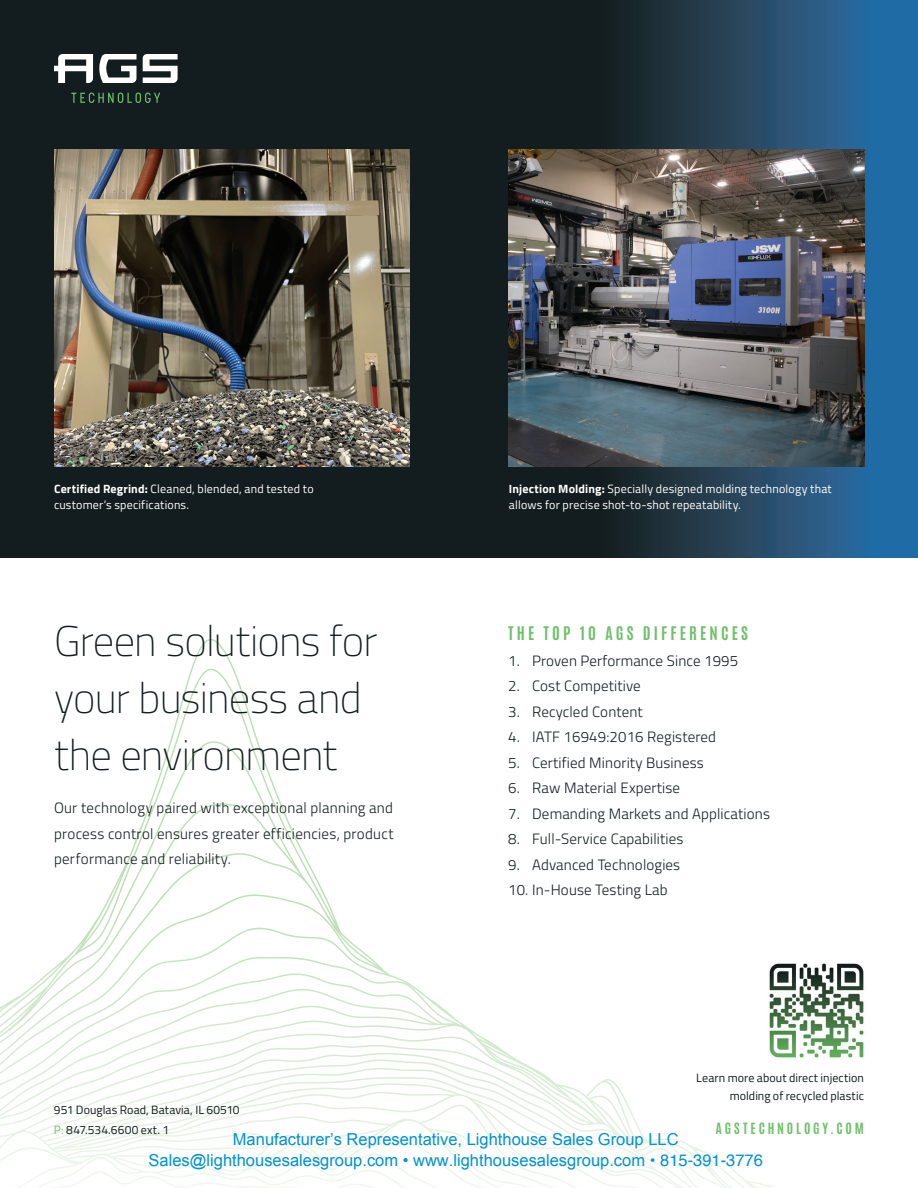
<style>
.page{position:relative;width:918px;height:1188px;background:#fff}
.page>*{position:absolute;margin:0;border:0;box-sizing:border-box;transform-origin:0 0}
.t1{font:200 42.75px/57px "Titillium Web";letter-spacing:-.02em;color:#131c1e}
.t2{font:16.5px/20.4px "Arial";color:#0092d1;text-align:center}
.t3{font:700 15.9px "Antonio";letter-spacing:.2em;color:#6ec169}
.t4{font:300 15px/25.5px "Titillium Web";letter-spacing:.01em;color:#131c1e;text-align:justify}
.t5{font:700 13.2px "Antonio";letter-spacing:.22em;color:#6ec169}
.t6{font:12px/16.5px "Titillium Web";letter-spacing:.015em;color:#fff}
.t7{font:12px/18px "Titillium Web";letter-spacing:.005em;color:#131c1e;text-align:right}
.s1{font-weight:700}
.s2{color:#6ec169}
.s3{font-family:"Helvetica"}
</style>
<div class="page">
<img style="left:769px;top:963px;width:95px;height:95px">
<svg style="left:4px;top:641px;width:201px;height:364px"></svg>
<svg style="left:258px;top:1005px;width:205px;height:21px"></svg>
<svg style="left:49px;top:1171px;width:329px;height:17px"></svg>
<div style="left:0;top:0;width:918px;height:557px;background:#131c1e"></div>
<div style="left:602px;top:0;width:316px;height:557px;background:linear-gradient(to right,#1f211d,#2975b4)"></div>
<img style="left:54px;top:149px;width:356px;height:318px">
<svg style="left:71px;top:93px;width:89px;height:10px"></svg>
<svg style="left:143px;top:54px;width:35px;height:29px"></svg>
<svg style="left:54px;top:54px;width:82px;height:29px"></svg>
<img style="left:509px;top:149px;width:356px;height:318px">
<p class="t6" style="left:54px;top:480px;width:261px"><span class="s1">Certified Regrind:</span> Cleaned, blended, and tested to customer’s specifications.</p>
<h1 class="t1" style="left:54px;top:610px;width:325px">Green solutions for your business and the environment</h1>
<p class="t4" style="left:54px;top:795px;width:341px">Our technology paired with exceptional planning and process control ensures greater efficiencies, product performance and reliability.</p>
<p class="t6" style="left:509px;top:480px;width:324px"><span class="s1">Injection Molding:</span> Specially designed molding technology that allows for precise shot-to-shot repeatability.</p>
<p class="t3" style="left:508px;top:622px;width:241px">THE TOP 10 AGS DIFFERENCES</p>
<p class="t4" style="left:508px;top:647px;width:232px">1. Proven Performance Since 1995</p>
<p class="t4" style="left:508px;top:673px;width:134px">2. Cost Competitive</p>
<p class="t4" style="left:508px;top:698px;width:136px">3. Recycled Content</p>
<p class="t4" style="left:508px;top:724px;width:209px">4. IATF 16949:2016 Registered</p>
<p class="t4" style="left:508px;top:749px;width:197px">5. Certified Minority Business</p>
<p class="t4" style="left:508px;top:775px;width:173px">6. Raw Material Expertise</p>
<p class="t4" style="left:508px;top:800px;width:263px">7. Demanding Markets and Applications</p>
<p class="t4" style="left:508px;top:826px;width:177px">8. Full-Service Capabilities</p>
<p class="t4" style="left:508px;top:851px;width:174px">9. Advanced Technologies</p>
<p class="t4" style="left:508px;top:877px;width:161px">10. In-House Testing Lab</p>
<p class="t7" style="left:696px;top:1069px;width:169px">Learn more about direct injection molding of recycled plastic</p>
<p class="t7" style="left:54px;top:1100px;width:187px;line-height:19.8px;text-align:left">951 Douglas Road, Batavia, IL 60510<br><span class="s2">P:</span> 847.534.6600 ext. 1</p>
<p class="t5" style="left:716px;top:1119px;width:150px">AGSTECHNOLOGY.COM</p>
<p class="t2" style="left:149px;top:1129px;width:616px">Manufacturer’s Representative, Lighthouse Sales Group LLC<br>Sales@lighthousesalesgroup.com • www.lighthousesalesgroup.com <span class="s3">• 815-391-3776</span></p>
</div>
